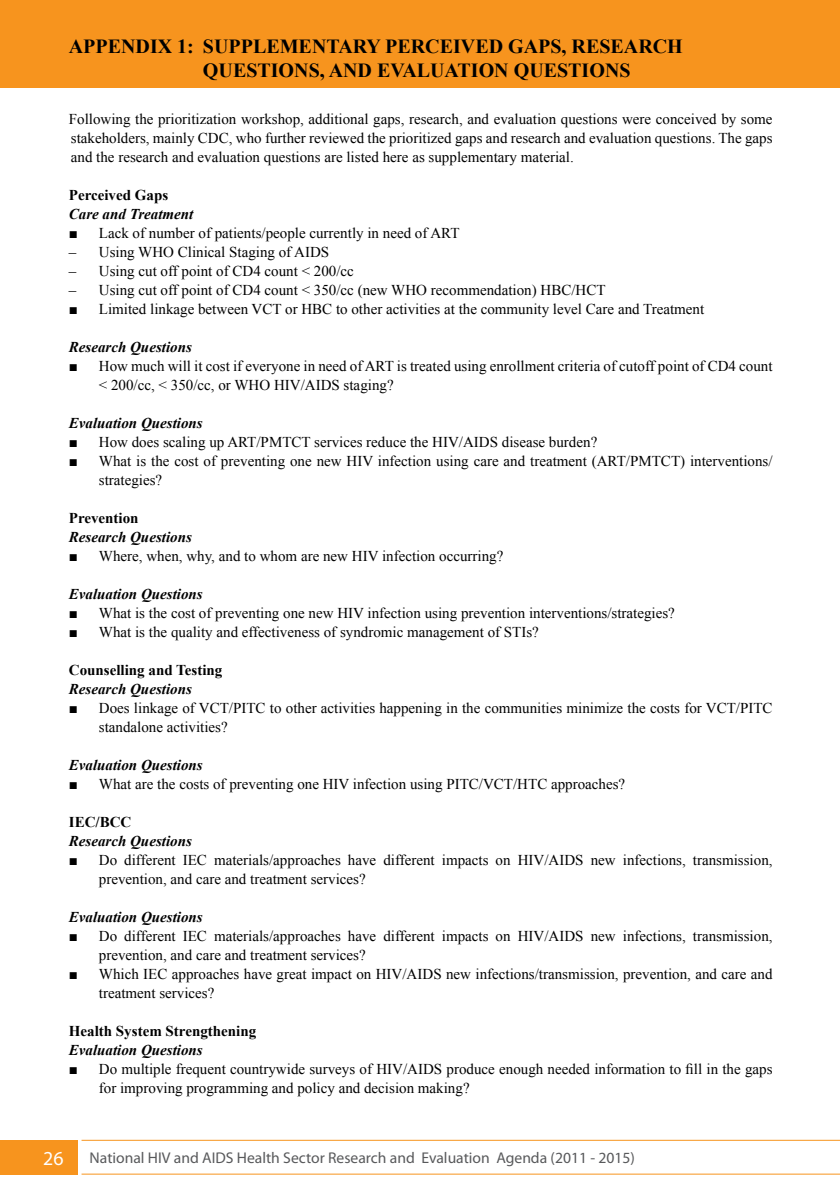
<style>
.page{position:relative;width:840px;height:1191px;background:#fff}
.page>*{position:absolute;margin:0;border:0;box-sizing:border-box;transform-origin:0 0}
.t1{font:700 20px/24px "Times New Roman";color:#000}
.t2{font:19.8px "Myriad Pro";color:#fff}
.t3{font:15.6px "Myriad Pro";color:#58595b}
.t4{font:15px/19px "Times New Roman";color:#000}
.t5{font:italic 700 15px "Times New Roman";color:#000}
.t6{font:700 15px "Times New Roman";color:#000}
</style>
<div class="page">
<div style="left:0;top:1140px;width:77px;height:34px;background:#f7941e"></div>
<hr style="left:81px;top:1140px;width:758px;height:1px;background:#f7941e">
<hr style="left:81px;top:1173px;width:758px;height:1px;background:#f7941e">
<div style="left:0;top:0;width:839px;height:88px;background:#f7941e"></div>
<h1 class="t1" style="left:203px;top:33px;width:481px;text-indent:-134px">APPENDIX 1: SUPPLEMENTARY PERCEIVED GAPS, RESEARCH<br>QUESTIONS, AND EVALUATION QUESTIONS</h1>
<p class="t4" style="left:69px;top:109px;width:705px">Following the prioritization workshop, additional gaps, research, and evaluation questions were conceived by some stakeholders, mainly CDC</p>
<p class="t4" style="left:71px;top:128px;width:702px;text-indent:158px">, who further reviewed the prioritized gaps and research and evaluation questions. The gaps and the research and evaluation questions are listed here as supplementary material.</p>
<p class="t6" style="left:69px;top:184px;width:101px">Perceived Gaps</p>
<p class="t5" style="left:69px;top:205px;width:126px">Care and Treatment</p>
<p class="t4" style="left:69px;top:223px;width:392px">■ Lack of number of patients/people currently in need of ART</p>
<p class="t4" style="left:69px;top:242px;width:24px">– U</p>
<p class="t4" style="left:110px;top:242px;width:194px">sing WHO Clinical Staging of AIDS</p>
<p class="t4" style="left:69px;top:261px;width:24px">– U</p>
<p class="t4" style="left:110px;top:261px;width:246px">sing cut off point of CD4 count &lt; 200/cc</p>
<p class="t4" style="left:69px;top:280px;width:24px">– U</p>
<p class="t4" style="left:110px;top:280px;width:477px">sing cut off point of CD4 count &lt; 350/cc (new WHO recommendation) HBC/HCT</p>
<p class="t4" style="left:69px;top:299px;width:636px">■ Limited linkage between VCT or HBC to other activities at the community level Care and Treatment</p>
<p class="t5" style="left:69px;top:338px;width:124px">Research Questions</p>
<p class="t4" style="left:99px;top:356px;width:674px;text-indent:-30px">■ How much will it cost if everyone in need of ART is treated using enrollment criteria of cutoff point of CD4 count &lt; 200/cc, &lt; 350/cc, or WHO HIV/AIDS</p>
<p class="t4" style="left:343px;top:375px;width:51px">staging?</p>
<p class="t5" style="left:69px;top:414px;width:135px">Evaluation Questions</p>
<p class="t4" style="left:69px;top:432px;width:529px">■ How does scaling up ART/PMTCT services reduce the HIV/AIDS disease burden?</p>
<p class="t4" style="left:99px;top:451px;width:675px;text-indent:-30px">■ What is the cost of preventing one new HIV infection using care and treatment (ART/PMTCT) interventions/ strategies?</p>
<p class="t6" style="left:69px;top:507px;width:71px">Prevention</p>
<p class="t5" style="left:69px;top:528px;width:124px">Research Questions</p>
<p class="t4" style="left:69px;top:546px;width:436px">■ Where, when, why, and to whom are new HIV infection occurring?</p>
<p class="t5" style="left:69px;top:585px;width:135px">Evaluation Questions</p>
<p class="t4" style="left:69px;top:603px;width:607px">■ What is the cost of preventing one new HIV infection using prevention interventions/strategies?</p>
<p class="t4" style="left:69px;top:622px;width:471px">■ What is the quality and effectiveness of syndromic management of STIs?</p>
<p class="t6" style="left:69px;top:659px;width:155px">Counselling and Testing</p>
<p class="t5" style="left:69px;top:680px;width:124px">Research Questions</p>
<p class="t4" style="left:99px;top:698px;width:675px;text-indent:-30px">■ Does linkage of VCT/PITC to other activities happening in the communities minimize the costs for VCT/PITC standalone activities?</p>
<p class="t5" style="left:69px;top:756px;width:135px">Evaluation Questions</p>
<p class="t4" style="left:69px;top:774px;width:557px">■ What are the costs of preventing one HIV infection using PITC/VCT/HTC approaches?</p>
<p class="t6" style="left:69px;top:811px;width:64px">IEC/BCC</p>
<p class="t5" style="left:69px;top:832px;width:124px">Research Questions</p>
<p class="t4" style="left:99px;top:850px;width:674px;text-indent:-30px">■ Do different IEC materials/approaches have different impacts on HIV/AIDS new infections, transmission, prevention, and care and treatment services?</p>
<p class="t5" style="left:69px;top:908px;width:135px">Evaluation Questions</p>
<p class="t4" style="left:99px;top:926px;width:674px;text-indent:-30px">■ Do different IEC materials/approaches have different impacts on HIV/AIDS new infections, transmission, prevention, and care and treatment services?</p>
<p class="t4" style="left:99px;top:964px;width:675px;text-indent:-30px">■ Which IEC approaches have great impact on HIV/AIDS new infections/transmission, prevention, and care and treatment services?</p>
<p class="t6" style="left:69px;top:1020px;width:189px">Health System Strengthening</p>
<p class="t5" style="left:69px;top:1041px;width:135px">Evaluation Questions</p>
<p class="t4" style="left:99px;top:1059px;width:674px;text-indent:-30px">■ Do multiple frequent countrywide surveys of HIV/AIDS produce enough needed information to fill in the gaps for improving programming and policy and decision making?</p>
<h2 class="t2" style="left:43px;top:1146px;width:22px">26</h2>
<p class="t3" style="left:89px;top:1148px;width:546px">National HIV and AIDS Health Sector Research and Evaluation Agenda (2011 - 2015)</p>
</div>
